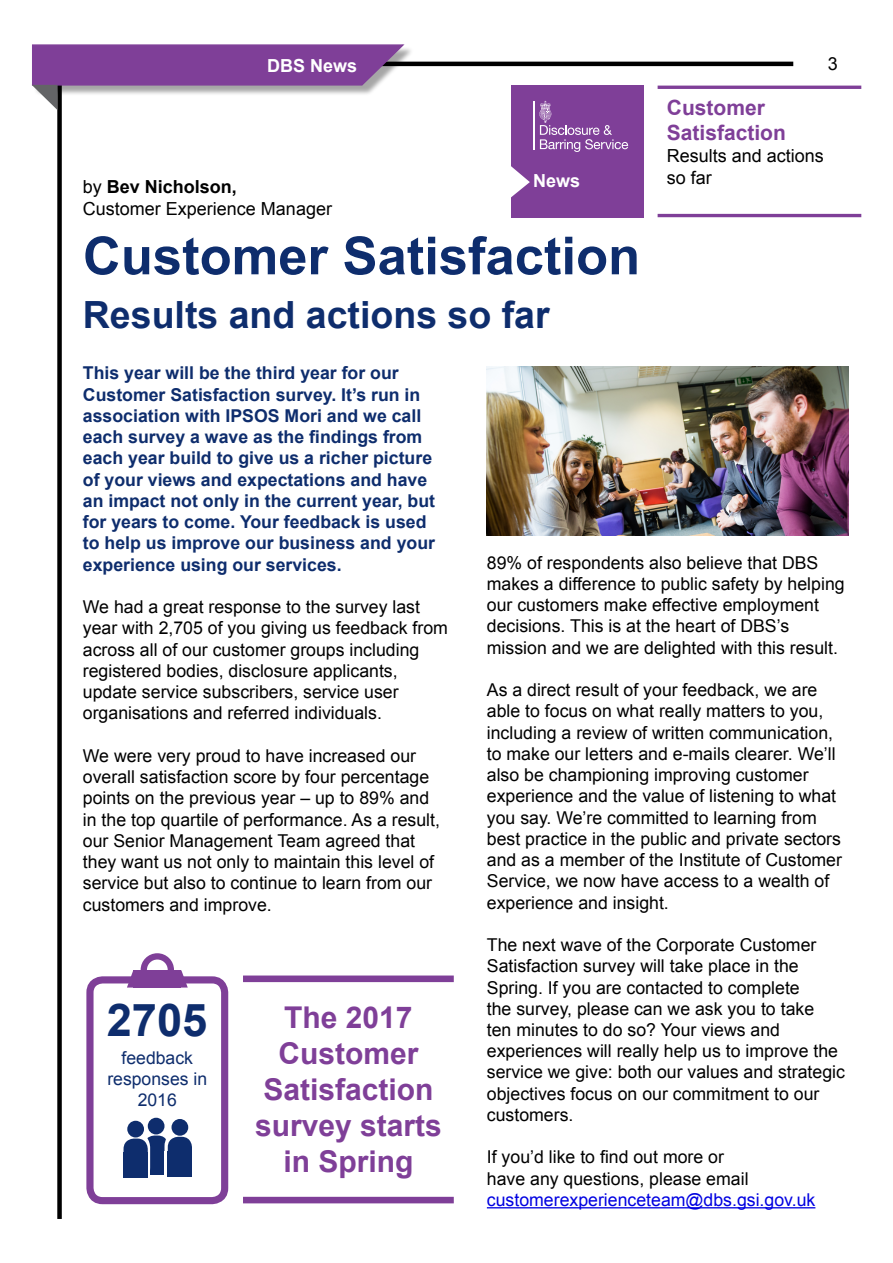
<style>
.page{position:relative;width:893px;height:1263px;background:#fff}
.page>*{position:absolute;margin:0;border:0;box-sizing:border-box;transform-origin:0 0}
.t1{font:700 52.5px "Arial";color:#0e2d6d}
.t2{font:700 45.3px "Arial";color:#0e2d6d}
.t3{font:700 37.5px "Arial";color:#0e2d6d}
.t4{font:700 30px/36px "Arial";color:#7f3f98;text-align:center}
.t5{font:700 21px/25.2px "Arial";color:#7f3f98}
.t6{font:18px/21.6px "Arial";color:#000}
.t7{font:700 18px "Arial";color:#fff}
.t8{font:17.7px/21.3px "Arial";color:#000}
.t9{font:700 17.7px/21.3px "Arial";color:#0e2d6d}
.t10{font:17.7px "Arial";color:#0000e1}
.t11{font:17.55px/21.1px "Arial";color:#0e2d6d;text-align:center}
.s1{font-weight:700}
</style>
<div class="page">
<div style="left:57px;top:64px;width:5px;height:1155px;background:#000"></div>
<hr style="left:58px;top:62px;width:735px;height:4px;background:#000">
<div style="left:34px;top:46px;width:380px;height:50px;background:#000;opacity:.35"></div>
<svg style="left:31px;top:44px;width:375px;height:66px"></svg>
<hr style="left:658px;top:86px;width:203px;height:3px;background:#7f3f98">
<hr style="left:658px;top:214px;width:203px;height:3px;background:#7f3f98">
<hr style="left:487px;top:1207px;width:328px;height:1px;background:#0000e1">
<div style="left:243px;top:975px;width:211px;height:7px;background:#7f3f98;border:2px solid #7f3f98"></div>
<div style="left:243px;top:1197px;width:211px;height:6px;background:#7f3f98"></div>
<div style="left:83px;top:970px;width:149px;height:239px;border:7px solid #fff;border-radius:13px"></div>
<div style="left:86px;top:976px;width:142px;height:228px;border:7px solid #7f3f98;border-radius:13px"></div>
<div style="left:133px;top:970px;width:48px;height:17px;background:#7f3f98"></div>
<svg style="left:181px;top:970px;width:7px;height:17px"></svg>
<svg style="left:127px;top:970px;width:6px;height:17px"></svg>
<div style="left:141px;top:953px;width:33px;height:33px;border:6px solid #7f3f98;border-radius:50%"></div>
<div style="left:144px;top:1150px;width:24px;height:25px;background:#0e2d6d"></div>
<div style="left:144px;top:1135px;width:24px;height:36px;background:#0e2d6d;border-radius:10px"></div>
<div style="left:148px;top:1118px;width:17px;height:16px;background:#0e2d6d;border-radius:50%"></div>
<div style="left:116px;top:1152px;width:34px;height:36px;background:#fff"></div>
<div style="left:116px;top:1132px;width:34px;height:51px;background:#fff;border-radius:15px"></div>
<svg style="left:124px;top:1118px;width:23px;height:23px"></svg>
<div style="left:124px;top:1153px;width:24px;height:25px;background:#0e2d6d"></div>
<div style="left:124px;top:1138px;width:24px;height:36px;background:#0e2d6d;border-radius:10px"></div>
<div style="left:127px;top:1121px;width:17px;height:16px;background:#0e2d6d;border-radius:50%"></div>
<div style="left:165px;top:1151px;width:34px;height:36px;background:#fff"></div>
<div style="left:165px;top:1131px;width:34px;height:51px;background:#fff;border-radius:15px"></div>
<svg style="left:168px;top:1116px;width:24px;height:24px"></svg>
<div style="left:168px;top:1151px;width:24px;height:25px;background:#0e2d6d"></div>
<div style="left:168px;top:1137px;width:24px;height:35px;background:#0e2d6d;border-radius:10px"></div>
<div style="left:172px;top:1119px;width:16px;height:17px;background:#0e2d6d;border-radius:50%"></div>
<img style="left:487px;top:367px;width:361px;height:169px">
<div style="left:511px;top:86px;width:133px;height:132px;background:#7f3f98"></div>
<hr style="left:533px;top:101px;width:1px;height:48px;background:#fff">
<svg style="left:539px;top:101px;width:89px;height:51px"></svg>
<svg style="left:511px;top:166px;width:19px;height:32px"></svg>
<p class="t7" style="left:267px;top:54px;width:92px">DBS News</p>
<p class="t6" style="left:828px;top:53px;width:12px">3</p>
<p class="t5" style="left:667px;top:96px;width:121px">Customer<br>Satisfaction</p>
<p class="t6" style="left:667px;top:145px;width:159px">Results and actions so far</p>
<p class="t7" style="left:533px;top:169px;width:49px">News</p>
<p class="t6" style="left:83px;top:176px;width:251px">by <span class="s1">Bev Nicholson,<br></span>Customer Experience Manager</p>
<h1 class="t1" style="left:83px;top:221px;width:559px">Customer Satisfaction</h1>
<h3 class="t3" style="left:83px;top:290px;width:468px">Results and actions so far</h3>
<p class="t9" style="left:83px;top:363px;width:354px">This year will be the third year for our Customer Satisfaction survey. It’s run in association with IPSOS Mori and we call each survey a wave as the findings from each year build to give us a richer picture of your views and expectations and have an impact not only in the current year, but for years to come. Your feedback is used to help us improve our business and your experience using our services.</p>
<p class="t8" style="left:83px;top:596px;width:366px">We had a great response to the survey last year with 2,705 of you giving us feedback from across all of our customer groups including registered bodies, disclosure applicants, update service subscribers, service user organisations and referred individuals.</p>
<p class="t8" style="left:83px;top:745px;width:359px">We were very proud to have increased our overall satisfaction score by four percentage points on the previous year – up to 89% and in the top quartile of performance. As a result, our Senior Management Team agreed that they want us not only to maintain this level of service but also to continue to learn from our customers and improve.</p>
<p class="t8" style="left:487px;top:552px;width:359px">89% of respondents also believe that DBS makes a difference to public safety by helping our customers make effective employment decisions. This is at the heart of DBS’s mission and we are delighted with this result.</p>
<p class="t8" style="left:487px;top:679px;width:357px">As a direct result of your feedback, we are able to focus on what really matters to you, including a review of written communication, to make our letters and e-mails clearer. We’ll also be championing improving customer experience and the value of listening to what you say. We’re committed to learning from best practice in the public and private sectors and as a member of the Institute of Customer Service, we now have access to a wealth of experience and insight.</p>
<p class="t8" style="left:487px;top:934px;width:360px">The next wave of the Corporate Customer Satisfaction survey will take place in the Spring. If you are contacted to complete<br>the survey, please can we ask you to take<br>ten minutes to do so? Your views and experiences will really help us to improve the service we give: both our values and strategic objectives focus on our commitment to our customers.</p>
<p class="t8" style="left:487px;top:1147px;width:263px">If you’d like to find out more or have any questions, please email</p>
<p class="t10" style="left:487px;top:1188px;width:330px">customerexperienceteam@dbs.gsi.gov.uk</p>
<h2 class="t2" style="left:107px;top:990px;width:102px">2705</h2>
<p class="t11" style="left:107px;top:1047px;width:101px">feedback responses in<br>2016</p>
<h3 class="t4" style="left:255px;top:1000px;width:188px">The 2017<br>Customer<br>Satisfaction survey starts in Spring</h3>
</div>
